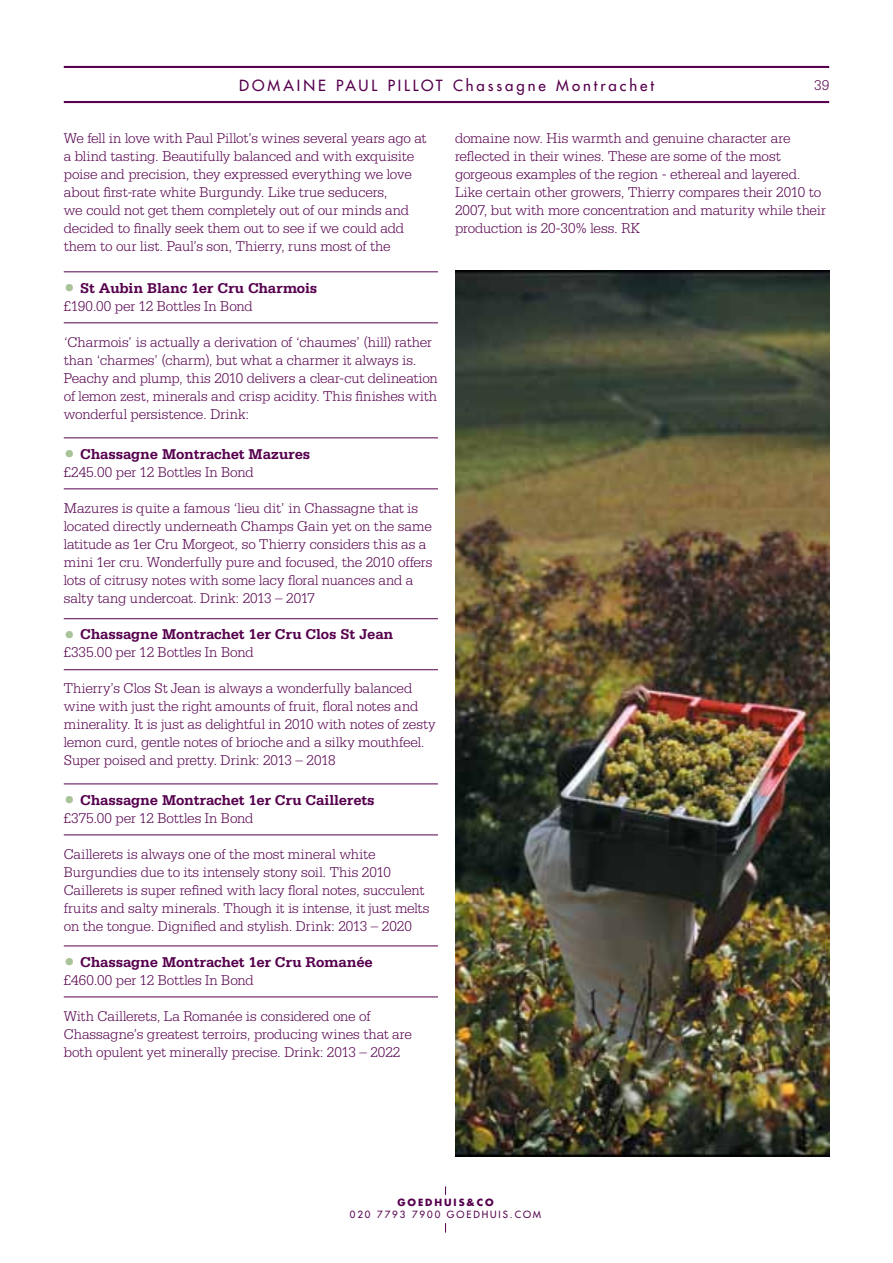
<style>
.page{position:relative;width:893px;height:1263px;background:#fff}
.page>*{position:absolute;margin:0;border:0;box-sizing:border-box;transform-origin:0 0}
.t1{font:300 15px/18px "Serifa Std";letter-spacing:-.005em;color:#56004e}
.t2{font:700 15px/18px "Serifa Std";letter-spacing:-.01em;color:#56004e}
.t3{font:500 15px "Futura Std";letter-spacing:.195em;color:#56004e}
.t4{font:9.75px "Futura";letter-spacing:.2em;color:#56004e}
.t5{font:700 9.75px "Futura Std";letter-spacing:.2em;color:#56004e}
.s1{font-weight:300;font-size:22.5px;color:#a9c398}
.s2{font-weight:300}
</style>
<div class="page">
<hr style="left:64px;top:101px;width:765px;height:2px;background:#56004e">
<hr style="left:64px;top:66px;width:765px;height:2px;background:#56004e">
<hr style="left:64px;top:272px;width:374px;height:1px;background:#56004e">
<hr style="left:64px;top:323px;width:374px;height:1px;background:#56004e">
<hr style="left:64px;top:438px;width:374px;height:1px;background:#56004e">
<hr style="left:64px;top:489px;width:374px;height:1px;background:#56004e">
<hr style="left:64px;top:618px;width:374px;height:1px;background:#56004e">
<hr style="left:64px;top:669px;width:374px;height:1px;background:#56004e">
<hr style="left:64px;top:784px;width:374px;height:1px;background:#56004e">
<hr style="left:64px;top:835px;width:374px;height:1px;background:#56004e">
<hr style="left:64px;top:946px;width:374px;height:1px;background:#56004e">
<hr style="left:64px;top:997px;width:374px;height:1px;background:#56004e">
<img style="left:455px;top:270px;width:374px;height:887px">
<p class="t3" style="left:239px;top:76px;width:417px">DOMAINE PAUL PILLOT Chassagne Montrachet</p>
<p class="t1" style="left:814px;top:76px;width:16px">39</p>
<p class="t1" style="left:64px;top:130px;width:364px">We fell in love with Paul Pillot’s wines several years ago at a blind tasting. Beautifully balanced and with exquisite poise and precision, they expressed everything we love about first-rate white Burgundy. Like true seducers,<br>we could not get them completely out of our minds and decided to finally seek them out to see if we could add them to our list. Paul’s son, Thierry, runs most of the</p>
<p class="t1" style="left:455px;top:130px;width:373px">domaine now. His warmth and genuine character are reflected in their wines. These are some of the most gorgeous examples of the region - ethereal and layered.<br>Like certain other growers, Thierry compares their 2010 to 2007, but with more concentration and maturity while their production is 20-30% less. RK</p>
<p class="t2" style="left:64px;top:279px;width:255px"><span class="s1">•</span> St Aubin Blanc 1er Cru Charmois <span class="s2">£190.00 per 12 Bottles In Bond</span></p>
<p class="t1" style="left:64px;top:333px;width:376px">‘Charmois’ is actually a derivation of ‘chaumes’ (hill) rather than ‘charmes’ (charm), but what a charmer it always is.<br>Peachy and plump, this 2010 delivers a clear-cut delineation of lemon zest, minerals and crisp acidity. This finishes with wonderful persistence. Drink:</p>
<p class="t2" style="left:64px;top:445px;width:248px"><span class="s1">•</span> Chassagne Montrachet Mazures <span class="s2">£245.00 per 12 Bottles In Bond</span></p>
<p class="t1" style="left:64px;top:499px;width:370px">Mazures is quite a famous ‘lieu dit’ in Chassagne that is located directly underneath Champs Gain yet on the same latitude as 1er Cru Morgeot, so Thierry considers this as a mini 1er cru. Wonderfully pure and focused, the 2010 offers lots of citrusy notes with some lacy floral nuances and a salty tang undercoat. Drink: 2013 – 2017</p>
<p class="t2" style="left:64px;top:625px;width:331px"><span class="s1">•</span> Chassagne Montrachet 1er Cru Clos St Jean <span class="s2">£335.00 per 12 Bottles In Bond</span></p>
<p class="t1" style="left:64px;top:680px;width:373px">Thierry’s Clos St Jean is always a wonderfully balanced wine with just the right amounts of fruit, floral notes and minerality. It is just as delightful in 2010 with notes of zesty lemon curd, gentle notes of brioche and a silky mouthfeel.<br>Super poised and pretty. Drink: 2013 – 2018</p>
<p class="t2" style="left:64px;top:791px;width:312px"><span class="s1">•</span> Chassagne Montrachet 1er Cru Caillerets <span class="s2">£375.00 per 12 Bottles In Bond</span></p>
<p class="t1" style="left:64px;top:845px;width:367px">Caillerets is always one of the most mineral white Burgundies due to its intensely stony soil. This 2010<br>Caillerets is super refined with lacy floral notes, succulent fruits and salty minerals. Though it is intense, it just melts on the tongue. Dignified and stylish. Drink: 2013 – 2020</p>
<p class="t2" style="left:64px;top:953px;width:311px"><span class="s1">•</span> Chassagne Montrachet 1er Cru Romanée <span class="s2">£460.00 per 12 Bottles In Bond</span></p>
<p class="t1" style="left:64px;top:1007px;width:350px">With Caillerets, La Romanée is considered one of<br>Chassagne’s greatest terroirs, producing wines that are both opulent yet minerally precise. Drink: 2013 – 2022</p>
<p class="t5" style="left:397px;top:1196px;width:98px">GOEDHUIS&amp;CO</p>
<p class="t4" style="left:350px;top:1208px;width:193px">020 7793 7900 GOEDHUIS.COM</p>
</div>
